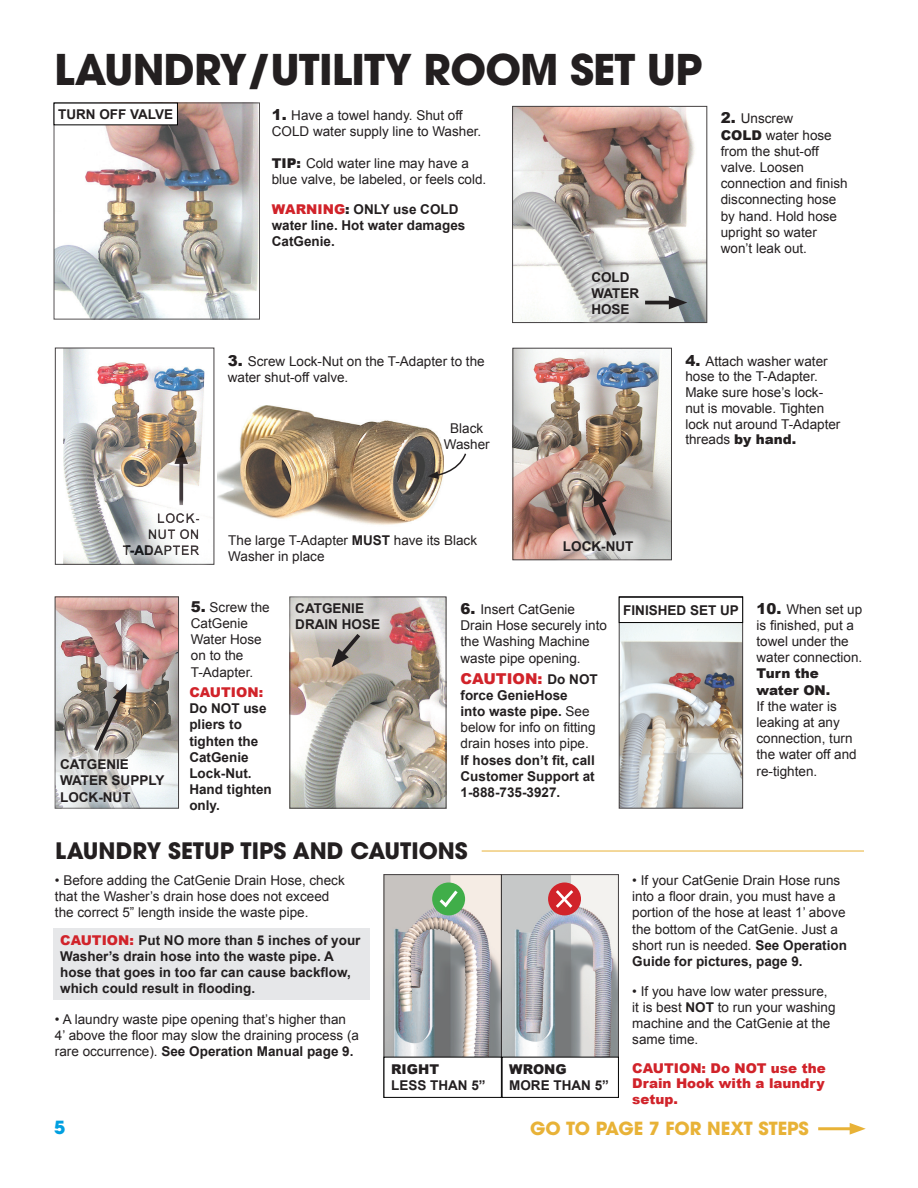
<style>
.page{position:relative;width:918px;height:1188px;background:#fff}
.page>*{position:absolute;margin:0;border:0;box-sizing:border-box;transform-origin:0 0}
.BIG_HEADERS{font:700 42px "ITC Avant Garde Pro";letter-spacing:-.02em;color:#231f20}
.BIG_HEADERS-2{font:700 22.5px "ITC Avant Garde Pro";color:#231f20}
.t1{font:700 18px "ITC Avant Garde Pro";color:#e8b237}
.t2{font:700 18px "ITC Avant Garde Pro";color:#009fe0}
.Description_Arial{font:900 15px "Arial";color:#d1232a}
.Description_Arial-2{font:13.5px/16.2px "Arial";color:#231f20}
.Description_Arial-3{font:700 13.5px/16.2px "Arial";color:#231f20}
.Description_Arial-4{font:900 13.5px/15.6px "Arial";color:#d1232a;text-align:justify}
.s1{font-weight:900;font-size:15px}
.s2{font-weight:900}
.s3{font-weight:900;color:#d1232a}
.s4{font-weight:700}
.s5{font-weight:700;font-size:13.5px;color:#231f20}
.s6{font-weight:400}
</style>
<div class="page">
<img style="left:217px;top:405px;width:226px;height:120px">
<hr style="left:818px;top:1127px;width:37px;height:3px;background:#e8b237">
<svg style="left:850px;top:1123px;width:16px;height:12px"></svg>
<img style="left:56px;top:105px;width:202px;height:212px">
<div style="left:54px;top:103px;width:206px;height:216px;border:1px solid #231f20"></div>
<img style="left:514px;top:108px;width:191px;height:213px">
<div style="left:512px;top:106px;width:195px;height:217px;border:1px solid #231f20"></div>
<div style="left:54px;top:103px;width:123px;height:22px;background:#fff"></div>
<div style="left:578px;top:259px;width:75px;height:69px;background:#fff;opacity:.5"></div>
<hr style="left:645px;top:301px;width:31px;height:3px;background:#231f20">
<svg style="left:669px;top:296px;width:18px;height:13px"></svg>
<img style="left:386px;top:876px;width:231px;height:181px">
<div style="left:501px;top:874px;width:118px;height:224px;border:1px solid #231f20"></div>
<div style="left:384px;top:874px;width:118px;height:224px;border:1px solid #231f20"></div>
<div style="left:548px;top:883px;width:33px;height:32px;background:#d1232a;border-radius:50%"></div>
<svg style="left:556px;top:890px;width:17px;height:18px"></svg>
<div style="left:432px;top:883px;width:33px;height:32px;background:#40ae49;border-radius:50%"></div>
<svg style="left:436px;top:887px;width:25px;height:21px"></svg>
<div style="left:384px;top:1057px;width:118px;height:41px;border:1px solid #000"></div>
<div style="left:502px;top:1057px;width:117px;height:41px;border:1px solid #000"></div>
<hr style="left:482px;top:851px;width:382px;height:1px;background:#e8b237">
<img style="left:57px;top:599px;width:120px;height:147px">
<div style="left:55px;top:597px;width:124px;height:212px;border:1px solid #231f20"></div>
<img style="left:291px;top:599px;width:153px;height:208px">
<svg style="left:91px;top:684px;width:36px;height:62px;background:#888079"></svg>
<div style="left:46px;top:746px;width:132px;height:69px;background:#fff;opacity:.5"></div>
<div style="left:282px;top:590px;width:111px;height:53px;background:#fff;opacity:.5"></div>
<svg style="left:332px;top:630px;width:32px;height:37px"></svg>
<img style="left:621px;top:623px;width:120px;height:184px">
<div style="left:619px;top:596px;width:124px;height:213px;border:1px solid #231f20"></div>
<img style="left:514px;top:350px;width:156px;height:208px">
<div style="left:512px;top:348px;width:160px;height:212px;border:1px solid #231f20"></div>
<div style="left:550px;top:528px;width:97px;height:36px;background:#fff;opacity:.5"></div>
<svg style="left:593px;top:487px;width:27px;height:53px"></svg>
<svg style="left:428px;top:452px;width:39px;height:27px"></svg>
<div style="left:619px;top:597px;width:124px;height:26px;border:1px solid #000"></div>
<img style="left:63px;top:350px;width:142px;height:213px">
<div style="left:53px;top:928px;width:317px;height:72px;background:#e6e7e9"></div>
<p class="BIG_HEADERS" style="left:54px;top:42px;width:650px">LAUNDRY/UTILITY ROOM SET UP</p>
<p class="Description_Arial-3" style="left:58px;top:106px;width:116px">TURN OFF VALVE</p>
<p class="Description_Arial-2" style="left:272px;top:107px;width:211px"><span class="s1">1.</span> Have a towel handy. Shut off<br>COLD water supply line to Washer.</p>
<p class="Description_Arial-2" style="left:272px;top:155px;width:216px"><span class="s2">TIP:</span> Cold water line may have a blue valve, be labeled, or feels cold.</p>
<p class="Description_Arial-3" style="left:272px;top:201px;width:195px"><span class="s3">WARNING</span><span class="s2">:</span> ONLY use COLD water line. Hot water damages<br>CatGenie.</p>
<p class="Description_Arial-3" style="left:591px;top:270px;width:49px">COLD<br>WATER<br>HOSE</p>
<p class="Description_Arial-2" style="left:721px;top:111px;width:128px"><span class="s1">2.</span> Unscrew<br><span class="s2">COLD</span> water hose from the shut-off valve. Loosen connection and finish disconnecting hose by hand. Hold hose upright so water won’t leak out.</p>
<p class="Description_Arial-3" style="left:122px;top:510px;width:79px;text-align:right">LOCK-<br>NUT ON<br>T-ADAPTER</p>
<p class="Description_Arial-2" style="left:228px;top:353px;width:258px"><span class="s1">3.</span> Screw Lock-Nut on the T-Adapter to the water shut-off valve.</p>
<p class="Description_Arial-2" style="left:450px;top:420px;width:35px">Black</p>
<p class="Description_Arial-2" style="left:444px;top:436px;width:48px">Washer</p>
<p class="Description_Arial-2" style="left:228px;top:532px;width:250px">The large T-Adapter <span class="s4">MUST</span> have its Black<br>Washer in place</p>
<p class="Description_Arial-3" style="left:563px;top:539px;width:72px">LOCK-NUT</p>
<p class="Description_Arial-2" style="left:685px;top:353px;width:157px;line-height:15.8px"><span class="s1">4.</span> Attach washer water hose to the T-Adapter.<br>Make sure hose’s lock&shy;nut is movable. Tighten lock nut around T-Adapter threads <span class="s2">by hand.</span></p>
<p class="Description_Arial-3" style="left:60px;top:757px;width:106px">CATGENIE<br>WATER SUPPLY<br>LOCK-NUT</p>
<p class="Description_Arial-2" style="left:191px;top:599px;width:80px"><span class="s1">5.</span> Screw the<br>CatGenie<br>Water Hose on to the<br>T-Adapter.</p>
<p class="Description_Arial-2" style="left:461px;top:601px;width:148px"><span class="s1">6.</span> Insert CatGenie<br>Drain Hose securely into the Washing Machine waste pipe opening.</p>
<p class="Description_Arial-3" style="left:295px;top:601px;width:86px">CATGENIE<br>DRAIN HOSE</p>
<p class="Description_Arial" style="left:461px;top:667px;width:139px">CAUTION: <span class="s5">Do NOT</span></p>
<p class="Description_Arial-3" style="left:461px;top:687px;width:137px">force GenieHose into waste pipe. <span class="s6">See below for info on fitting drain hoses into pipe.<br></span>If hoses don’t fit, call<br>Customer Support at<br>1-888-735-3927.</p>
<p class="Description_Arial-3" style="left:189px;top:685px;width:84px"><span class="s3">CAUTION:<br></span>Do NOT use pliers to tighten the<br>CatGenie<br>Lock-Nut.<br>Hand tighten only.</p>
<p class="BIG_HEADERS-2" style="left:55px;top:836px;width:414px">LAUNDRY SETUP TIPS AND CAUTIONS</p>
<p class="Description_Arial-2" style="left:55px;top:872px;width:291px">• Before adding the CatGenie Drain Hose, check that the Washer’s drain hose does not exceed the correct 5” length inside the waste pipe.</p>
<p class="Description_Arial-3" style="left:60px;top:932px;width:302px"><span class="s3">CAUTION:</span> Put NO more than 5 inches of your Washer’s drain hose into the waste pipe. A hose that goes in too far can cause backflow, which could result in flooding.</p>
<p class="Description_Arial-2" style="left:55px;top:1011px;width:306px">• A laundry waste pipe opening that’s higher than<br>4’ above the floor may slow the draining process (a rare occurrence). <span class="s4">See Operation Manual page 9.</span></p>
<p class="Description_Arial-3" style="left:391px;top:1062px;width:96px"><span class="s2">RIGHT<br></span>LESS THAN 5”</p>
<p class="Description_Arial-3" style="left:509px;top:1062px;width:101px"><span class="s2">WRONG<br></span>MORE THAN 5”</p>
<p class="Description_Arial-3" style="left:623px;top:602px;width:117px">FINISHED SET UP</p>
<p class="Description_Arial-2" style="left:757px;top:601px;width:107px"><span class="s1">10.</span> When set up is finished, put a towel under the water connection.<br><span class="s2">Turn the water ON.<br></span>If the water is leaking at any connection, turn the water off and re-tighten.</p>
<p class="Description_Arial-2" style="left:632px;top:872px;width:216px">• If your CatGenie Drain Hose runs into a floor drain, you must have a portion of the hose at least 1’ above the bottom of the CatGenie. Just a short run is needed. <span class="s4">See Operation<br>Guide for pictures, page 9.</span></p>
<p class="Description_Arial-2" style="left:632px;top:983px;width:205px">• If you have low water pressure, it is best <span class="s4">NOT</span> to run your washing machine and the CatGenie at the same time.</p>
<p class="Description_Arial-4" style="left:632px;top:1060px;width:195px">CAUTION: Do NOT use the Drain Hook with a laundry setup.</p>
<h3 class="t2" style="left:54px;top:1116px;width:13px">5</h3>
<p class="t1" style="left:530px;top:1116px;width:280px">GO TO PAGE 7 FOR NEXT STEPS</p>
</div>
